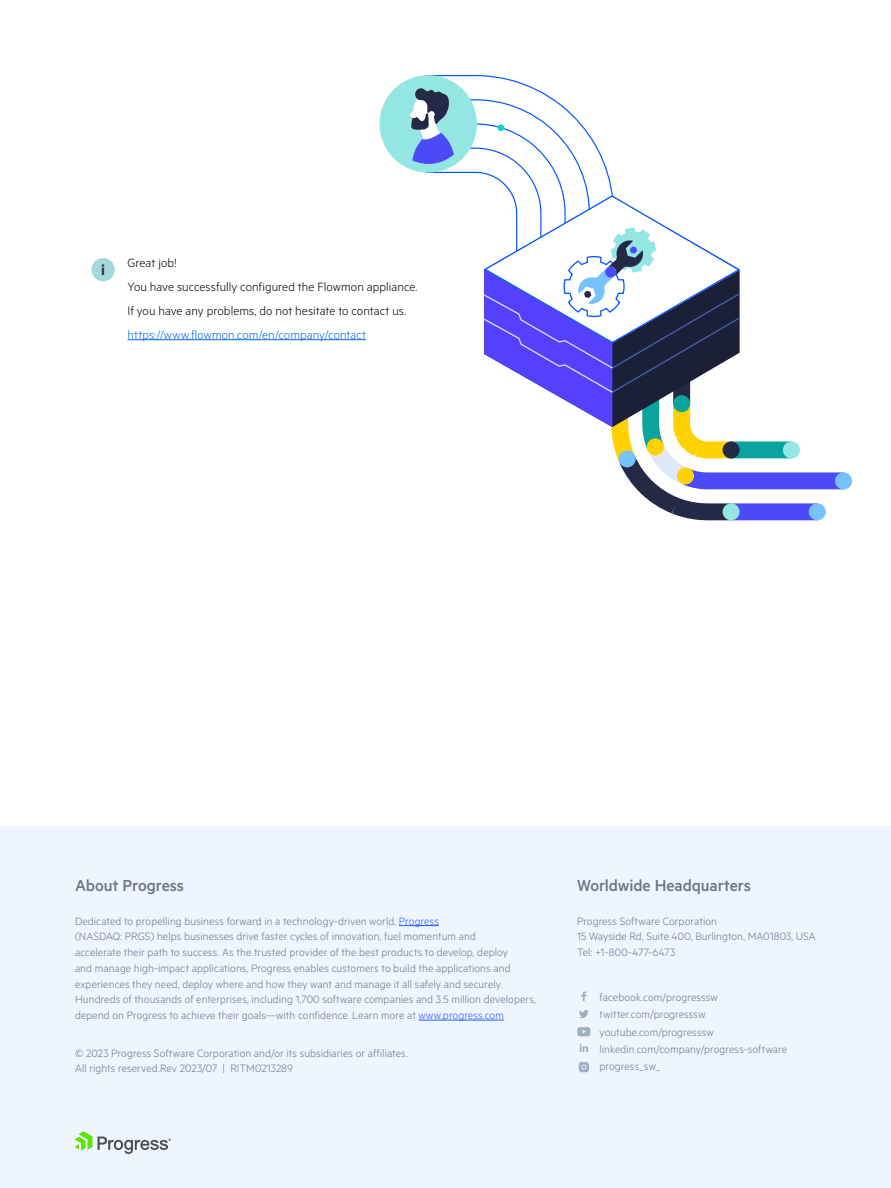
<style>
.page{position:relative;width:891px;height:1188px;background:#fff}
.page>*{position:absolute;margin:0;border:0;box-sizing:border-box;transform-origin:0 0}
.t1{font:500 18px "Metric";letter-spacing:-.005em;color:#6c7589}
.t2{font:600 16.5px "Metric";color:#242945}
.t3{font:300 13.5px/24px "Metric";letter-spacing:.005em;color:#000}
.t4{font:300 13.5px "Metric";letter-spacing:.005em;color:#006ae8}
.t5{font:300 12px/15.8px "Metric";letter-spacing:.01em;color:#6c7589}
.s1{color:#225eff}
</style>
<div class="page">
<div style="left:0;top:826px;width:891px;height:362px;background:#eef5ff"></div>
<svg style="left:74px;top:1131px;width:97px;height:23px"></svg>
<hr style="left:399px;top:925px;width:40px;height:1px;background:#225eff">
<hr style="left:419px;top:1020px;width:85px;height:1px;background:#225eff">
<svg style="left:581px;top:992px;width:6px;height:9px"></svg>
<svg style="left:579px;top:1010px;width:10px;height:8px"></svg>
<svg style="left:580px;top:1044px;width:8px;height:8px"></svg>
<svg style="left:577px;top:1027px;width:13px;height:9px"></svg>
<svg style="left:579px;top:1062px;width:10px;height:10px"></svg>
<div style="left:91px;top:258px;width:24px;height:23px;background:#a3d9db;border-radius:50%"></div>
<hr style="left:128px;top:339px;width:238px;height:1px;background:#006ae8">
<svg style="left:379px;top:75px;width:473px;height:446px"></svg>
<div style="left:498px;top:124px;width:6px;height:7px;background:#00d6c7;border-radius:50%"></div>
<h2 class="t2" style="left:101px;top:260px;width:5px">i</h2>
<p class="t3" style="left:128px;top:250px;width:291px">Great job!<br>You have successfully configured the Flowmon appliance.<br>If you have any problems, do not hesitate to contact us.</p>
<p class="t4" style="left:128px;top:327px;width:240px">https://www.flowmon.com/en/company/contact</p>
<h1 class="t1" style="left:75px;top:875px;width:111px">About Progress</h1>
<p class="t5" style="left:75px;top:913px;width:462px">Dedicated to propelling business forward in a technology-driven world, <span class="s1">Progress<br></span>(NASDAQ: PRGS) helps businesses drive faster cycles of innovation, fuel momentum and<br>accelerate their path to success. As the trusted provider of the best products to develop, deploy<br>and manage high-impact applications, Progress enables customers to build the applications and experiences they need, deploy where and how they want and manage it all safely and securely.<br>Hundreds of thousands of enterprises, including 1,700 software companies and 3.5 million developers, depend on Progress to achieve their goals—with confidence. Learn more at <span class="s1">www.progress.com</span></p>
<p class="t5" style="left:75px;top:1045px;width:334px">© 2023 Progress Software Corporation and/or its subsidiaries or affiliates.<br>All rights reserved.Rev 2023/07 | RITM0213289</p>
<h1 class="t1" style="left:577px;top:875px;width:176px">Worldwide Headquarters</h1>
<p class="t5" style="left:577px;top:913px;width:240px">Progress Software Corporation<br>15 Wayside Rd, Suite 400, Burlington, MA01803, USA<br>Tel: +1-800-477-6473</p>
<p class="t5" style="left:600px;top:988px;width:189px;line-height:17.2px">facebook.com/progresssw twitter.com/progresssw youtube.com/progresssw linkedin.com/company/progress-software progress_sw_</p>
</div>
